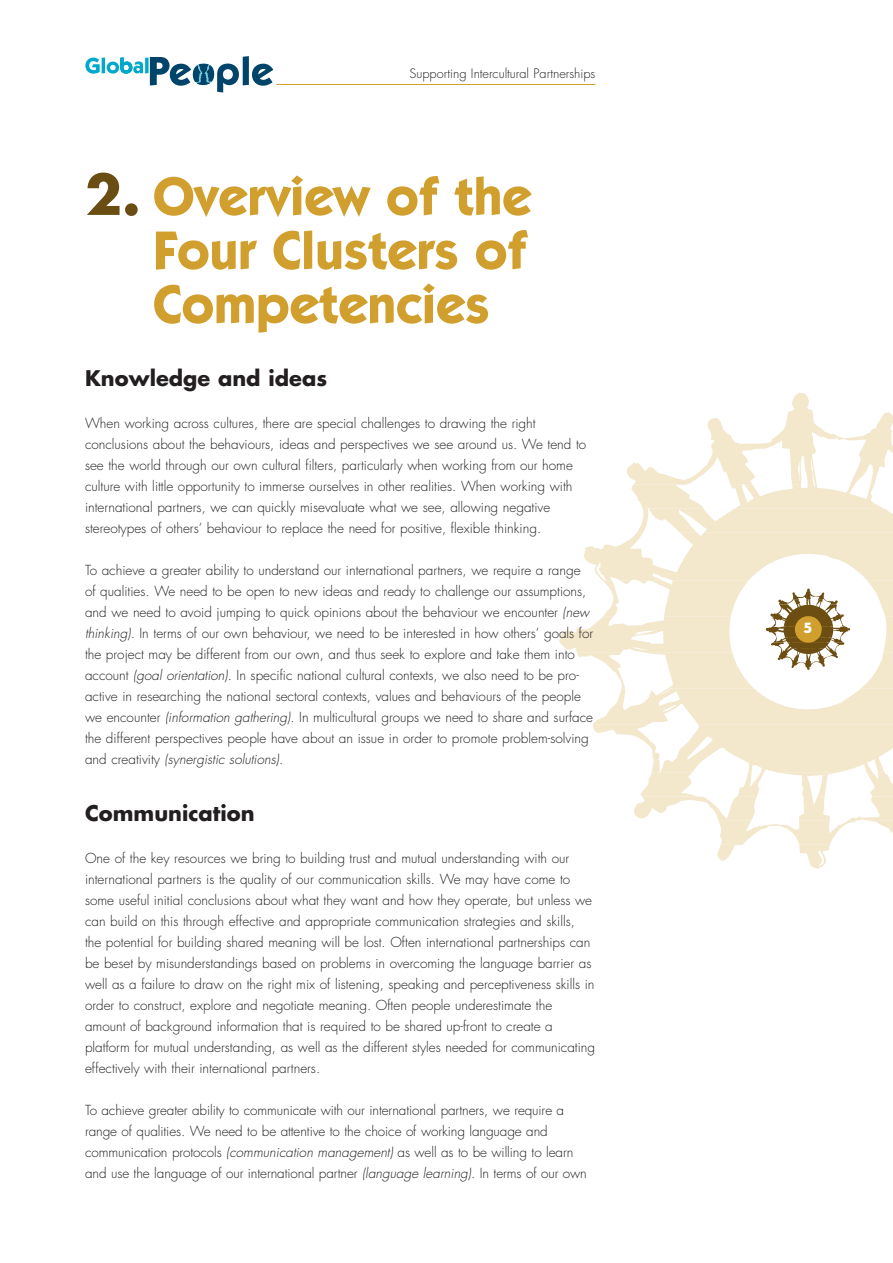
<style>
.page{position:relative;width:893px;height:1263px;background:#fff}
.page>*{position:absolute;margin:0;border:0;box-sizing:border-box;transform-origin:0 0}
.t1{font:700 54px/54px "Kabel IT Cby BT";color:#d19f2d;text-align:justify}
.t2{font:700 21px "Futura";color:#231f20}
.t3{font:700 15px "Kabel IT Cby BT";color:#fff}
.t4{font:300 13.5px/21px "Futura";color:#231f20}
.t5{font:300 12.75px "Futura";color:#231f20}
.s1{font-family:"Futura";color:#694d13}
.s2{font-style:italic}
</style>
<div class="page">
<svg style="left:559px;top:393px;width:334px;height:475px"></svg>
<svg style="left:85px;top:58px;width:15px;height:16px"></svg>
<hr style="left:102px;top:57px;width:3px;height:16px;background:#00a9cc">
<svg style="left:145px;top:57px;width:4px;height:16px"></svg>
<svg style="left:150px;top:56px;width:123px;height:36px"></svg>
<svg style="left:107px;top:57px;width:36px;height:17px"></svg>
<hr style="left:276px;top:84px;width:319px;height:1px;background:#d19f2d">
<p class="t5" style="left:409px;top:67px;width:187px">Supporting Intercultural Partnerships</p>
<h1 class="t1" style="left:153px;top:174px;width:380px;text-indent:-68px"><span class="s1">2.</span> Overview of the Four Clusters of Competencies</h1>
<h2 class="t2" style="left:85px;top:368px;width:244px">Knowledge and ideas</h2>
<p class="t4" style="left:85px;top:414px;width:503px">When working across cultures, there are special challenges to drawing the right conclusions about the behaviours, ideas and perspectives we see around us. We tend to see the world through our own cultural filters, particularly when working from our home culture with little opportunity to immerse ourselves in other realities. When working with international partners, we can quickly misevaluate what we see, allowing negative stereotypes of others’ behaviour to replace the need for positive, flexible thinking.</p>
<p class="t4" style="left:85px;top:561px;width:510px">To achieve a greater ability to understand our international partners, we require a range of qualities. We need to be open to new ideas and ready to challenge our assumptions, and we need to avoid jumping to quick opinions about the behaviour we encounter <span class="s2">(new thinking)</span>. In terms of our own behaviour, we need to be interested in how others’ goals for the project may be different from our own, and thus seek to explore and take them into account <span class="s2">(goal orientation)</span>. In specific national cultural contexts, we also need to be pro&shy;active in researching the national sectoral contexts, values and behaviours of the people we encounter <span class="s2">(information gathering)</span>. In multicultural groups we need to share and surface the different perspectives people have about an issue in order to promote problem-solving and creativity <span class="s2">(synergistic solutions)</span>.</p>
<h2 class="t2" style="left:85px;top:803px;width:171px">Communication</h2>
<p class="t4" style="left:85px;top:849px;width:512px">One of the key resources we bring to building trust and mutual understanding with our international partners is the quality of our communication skills. We may have come to some useful initial conclusions about what they want and how they operate, but unless we can build on this through effective and appropriate communication strategies and skills,<br>the potential for building shared meaning will be lost. Often international partnerships can be beset by misunderstandings based on problems in overcoming the language barrier as well as a failure to draw on the right mix of listening, speaking and perceptiveness skills in order to construct, explore and negotiate meaning. Often people underestimate the amount of background information that is required to be shared up-front to create a platform for mutual understanding, as well as the different styles needed for communicating effectively with their international partners.</p>
<p class="t4" style="left:85px;top:1101px;width:503px">To achieve greater ability to communicate with our international partners, we require a range of qualities. We need to be attentive to the choice of working language and communication protocols <span class="s2">(communication management)</span> as well as to be willing to learn and use the language of our international partner <span class="s2">(language learning)</span>. In terms of our own</p>
<p class="t3" style="left:804px;top:623px;width:10px">5</p>
</div>
